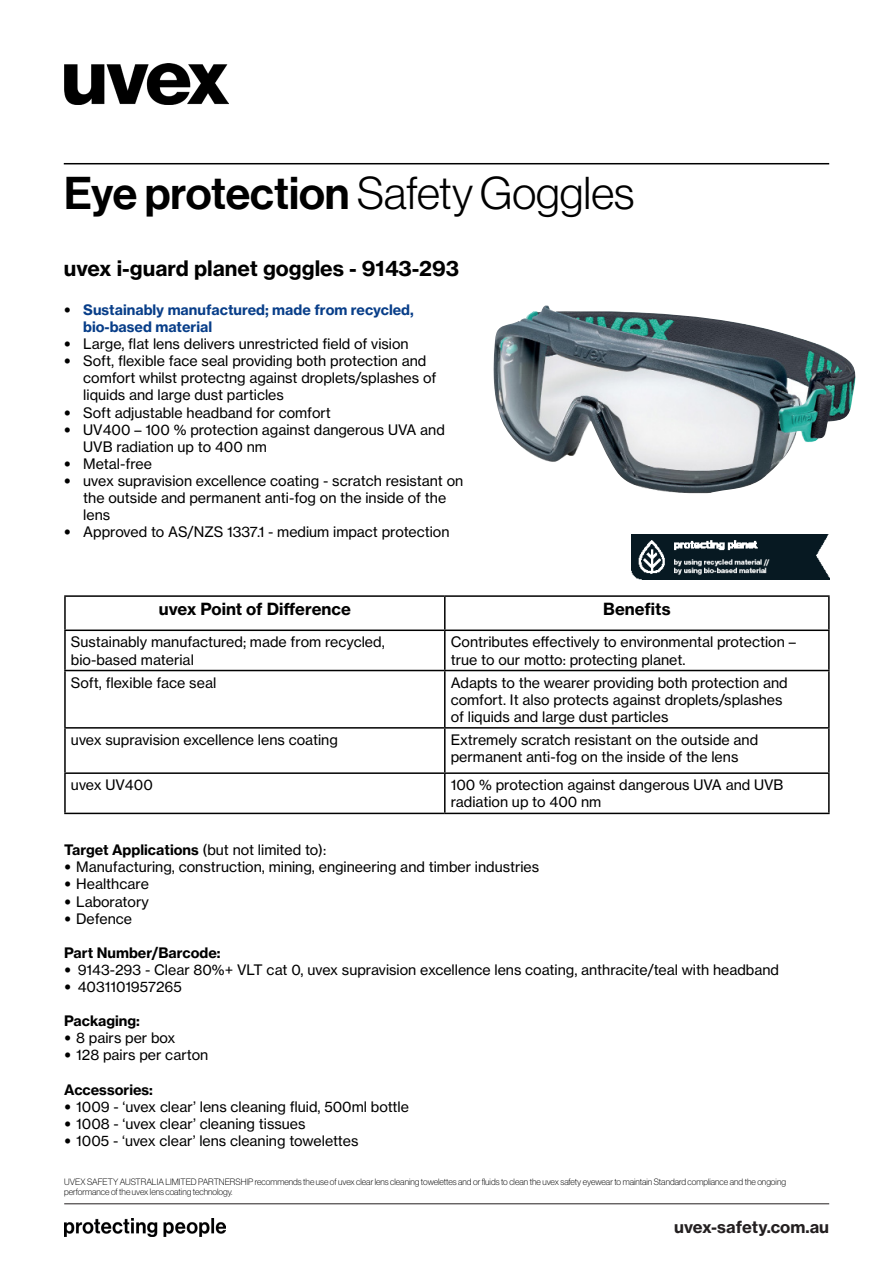
<style>
.page{position:relative;width:893px;height:1263px;background:#fff}
.page>*{position:absolute;margin:0;border:0;box-sizing:border-box;transform-origin:0 0}
.t1{font:45px "N Haas Grotesk DS Pro 65 Md";color:#000}
.t2{font:21px "N Haas Grotesk TX Pro 75 Bd";color:#000}
.t3{font:16.5px "N Haas Grotesk TX Pro 75 Bd";color:#000}
.t4{font:16.5px "N Haas Grotesk TX Pro 75 Bd";color:#231f20}
.Paragraph_Style_1{font:14.25px/17.1px "N Haas Grotesk TX Pro 55 Rg";color:#000}
.t5{font:14.25px "N Haas Grotesk TX Pro 75 Bd";color:#000}
.t6{font:14.25px/17.1px "N Haas Grotesk TX Pro 75 Bd";color:#083e89}
.t7{font:9px/10.8px "N Haas Grotesk DS Pro 35 X Lt";color:#000}
.s1{font-family:"N Haas Grotesk DS Pro 45 Lt"}
.s2{font-family:"Meta Book LF";color:#000}
.s3{font-family:"Meta Book LF"}
.s4{font-family:"N Haas Grotesk TX Pro 55 Rg"}
</style>
<div class="page">
<img style="left:64px;top:64px;width:165px;height:41px">
<img style="left:64px;top:1218px;width:161px;height:18px">
<hr style="left:64px;top:1203px;width:765px;height:1px;background:#231f20">
<hr style="left:64px;top:163px;width:765px;height:1px;background:#000">
<hr style="left:64px;top:595px;width:381px;height:2px;background:#000">
<hr style="left:64px;top:597px;width:2px;height:32px;background:#000">
<hr style="left:445px;top:595px;width:385px;height:2px;background:#000">
<hr style="left:444px;top:597px;width:2px;height:32px;background:#000">
<hr style="left:828px;top:597px;width:2px;height:32px;background:#000">
<hr style="left:64px;top:629px;width:381px;height:2px;background:#000">
<hr style="left:64px;top:631px;width:2px;height:39px;background:#000">
<hr style="left:445px;top:629px;width:385px;height:2px;background:#000">
<hr style="left:444px;top:631px;width:2px;height:39px;background:#000">
<hr style="left:828px;top:631px;width:2px;height:39px;background:#000">
<hr style="left:64px;top:670px;width:381px;height:1px;background:#000">
<hr style="left:64px;top:671px;width:2px;height:56px;background:#000">
<hr style="left:445px;top:670px;width:385px;height:1px;background:#000">
<hr style="left:444px;top:671px;width:2px;height:56px;background:#000">
<hr style="left:828px;top:671px;width:2px;height:56px;background:#000">
<hr style="left:64px;top:727px;width:381px;height:2px;background:#000">
<hr style="left:64px;top:729px;width:2px;height:43px;background:#000">
<hr style="left:445px;top:727px;width:385px;height:2px;background:#000">
<hr style="left:444px;top:729px;width:2px;height:43px;background:#000">
<hr style="left:828px;top:729px;width:2px;height:43px;background:#000">
<hr style="left:64px;top:772px;width:381px;height:2px;background:#000">
<hr style="left:64px;top:774px;width:2px;height:39px;background:#000">
<hr style="left:445px;top:772px;width:385px;height:2px;background:#000">
<hr style="left:444px;top:774px;width:2px;height:39px;background:#000">
<hr style="left:828px;top:774px;width:2px;height:39px;background:#000">
<hr style="left:64px;top:813px;width:381px;height:1px;background:#000">
<hr style="left:445px;top:813px;width:385px;height:1px;background:#000">
<img style="left:632px;top:534px;width:197px;height:45px">
<img style="left:493px;top:305px;width:363px;height:188px">
<p class="t1" style="left:64px;top:167px;width:572px">Eye protection <span class="s1">Safety Goggles</span></p>
<p class="t2" style="left:64px;top:255px;width:397px">uvex i-guard planet goggles - 9143-293</p>
<p class="t6" style="left:83px;top:301px;width:332px;text-indent:-20px"><span class="s2">•</span> Sustainably manufactured; made from recycled, bio-based material</p>
<p class="Paragraph_Style_1" style="left:64px;top:335px;width:346px"><span class="s3">•</span> Large, flat lens delivers unrestricted field of vision</p>
<p class="Paragraph_Style_1" style="left:83px;top:352px;width:355px;text-indent:-20px"><span class="s3">•</span> Soft, flexible face seal providing both protection and comfort whilst protectng against droplets/splashes of liquids and large dust particles</p>
<p class="Paragraph_Style_1" style="left:64px;top:404px;width:269px"><span class="s3">•</span> Soft adjustable headband for comfort</p>
<p class="Paragraph_Style_1" style="left:83px;top:421px;width:363px;text-indent:-20px"><span class="s3">•</span> UV400 – 100 % protection against dangerous UVA and<br>UVB radiation up to 400 nm</p>
<p class="Paragraph_Style_1" style="left:64px;top:455px;width:90px"><span class="s3">•</span> Metal-free</p>
<p class="Paragraph_Style_1" style="left:83px;top:472px;width:381px;text-indent:-20px"><span class="s3">•</span> uvex supravision excellence coating - scratch resistant on the outside and permanent anti-fog on the inside of the lens</p>
<p class="Paragraph_Style_1" style="left:64px;top:523px;width:387px"><span class="s3">•</span> Approved to AS/NZS 1337.1 - medium impact protection</p>
<p class="t3" style="left:159px;top:598px;width:193px">uvex Point of Difference</p>
<p class="t3" style="left:603px;top:598px;width:69px">Benefits</p>
<p class="Paragraph_Style_1" style="left:71px;top:634px;width:315px">Sustainably manufactured; made from recycled, bio-based material</p>
<p class="Paragraph_Style_1" style="left:451px;top:634px;width:346px">Contributes effectively to environmental protection – true to our motto: protecting planet.</p>
<p class="Paragraph_Style_1" style="left:71px;top:674px;width:147px">Soft, flexible face seal</p>
<p class="Paragraph_Style_1" style="left:451px;top:674px;width:338px">Adapts to the wearer providing both protection and comfort. It also protects against droplets/splashes</p>
<p class="Paragraph_Style_1" style="left:451px;top:708px;width:219px">of liquids and large dust particles</p>
<p class="Paragraph_Style_1" style="left:71px;top:731px;width:268px">uvex supravision excellence lens coating</p>
<p class="Paragraph_Style_1" style="left:451px;top:731px;width:309px">Extremely scratch resistant on the outside and permanent anti-fog on the inside of the lens</p>
<p class="Paragraph_Style_1" style="left:71px;top:776px;width:83px">uvex UV400</p>
<p class="Paragraph_Style_1" style="left:451px;top:776px;width:334px">100 % protection against dangerous UVA and UVB radiation up to 400 nm</p>
<p class="t5" style="left:64px;top:841px;width:264px">Target Applications <span class="s4">(but not limited to):</span></p>
<p class="Paragraph_Style_1" style="left:64px;top:858px;width:476px"><span class="s3">•</span> Manufacturing, construction, mining, engineering and timber industries</p>
<p class="Paragraph_Style_1" style="left:64px;top:876px;width:86px"><span class="s3">•</span> Healthcare</p>
<p class="Paragraph_Style_1" style="left:64px;top:893px;width:86px"><span class="s3">•</span> Laboratory</p>
<p class="Paragraph_Style_1" style="left:64px;top:910px;width:69px"><span class="s3">•</span> Defence</p>
<p class="t5" style="left:64px;top:944px;width:158px">Part Number/Barcode:</p>
<p class="Paragraph_Style_1" style="left:64px;top:961px;width:716px"><span class="s3">•</span> 9143-293 - Clear 80%+ VLT cat 0, uvex supravision excellence lens coating, anthracite/teal with headband</p>
<p class="Paragraph_Style_1" style="left:64px;top:978px;width:119px"><span class="s3">•</span> 4031101957265</p>
<p class="t5" style="left:64px;top:1012px;width:77px">Packaging:</p>
<p class="Paragraph_Style_1" style="left:64px;top:1029px;width:113px"><span class="s3">•</span> 8 pairs per box</p>
<p class="Paragraph_Style_1" style="left:64px;top:1047px;width:146px"><span class="s3">•</span> 128 pairs per carton</p>
<p class="t5" style="left:64px;top:1080px;width:90px">Accessories:</p>
<p class="Paragraph_Style_1" style="left:64px;top:1098px;width:346px"><span class="s3">•</span> 1009 - ‘uvex clear’ lens cleaning fluid, 500ml bottle</p>
<p class="Paragraph_Style_1" style="left:64px;top:1115px;width:243px"><span class="s3">•</span> 1008 - ‘uvex clear’ cleaning tissues</p>
<p class="Paragraph_Style_1" style="left:64px;top:1132px;width:296px"><span class="s3">•</span> 1005 - ‘uvex clear’ lens cleaning towelettes</p>
<p class="t7" style="left:64px;top:1176px;width:723px">UVEX SAFETY AUSTRALIA LIMITED PARTNERSHIP recommends the use of uvex clear lens cleaning towelettes and or fluids to clean the uvex safety eyewear to maintain Standard compliance and the ongoing performance of the uvex lens coating technology.</p>
<p class="t4" style="left:674px;top:1216px;width:156px">uvex-safety.com.au</p>
</div>
